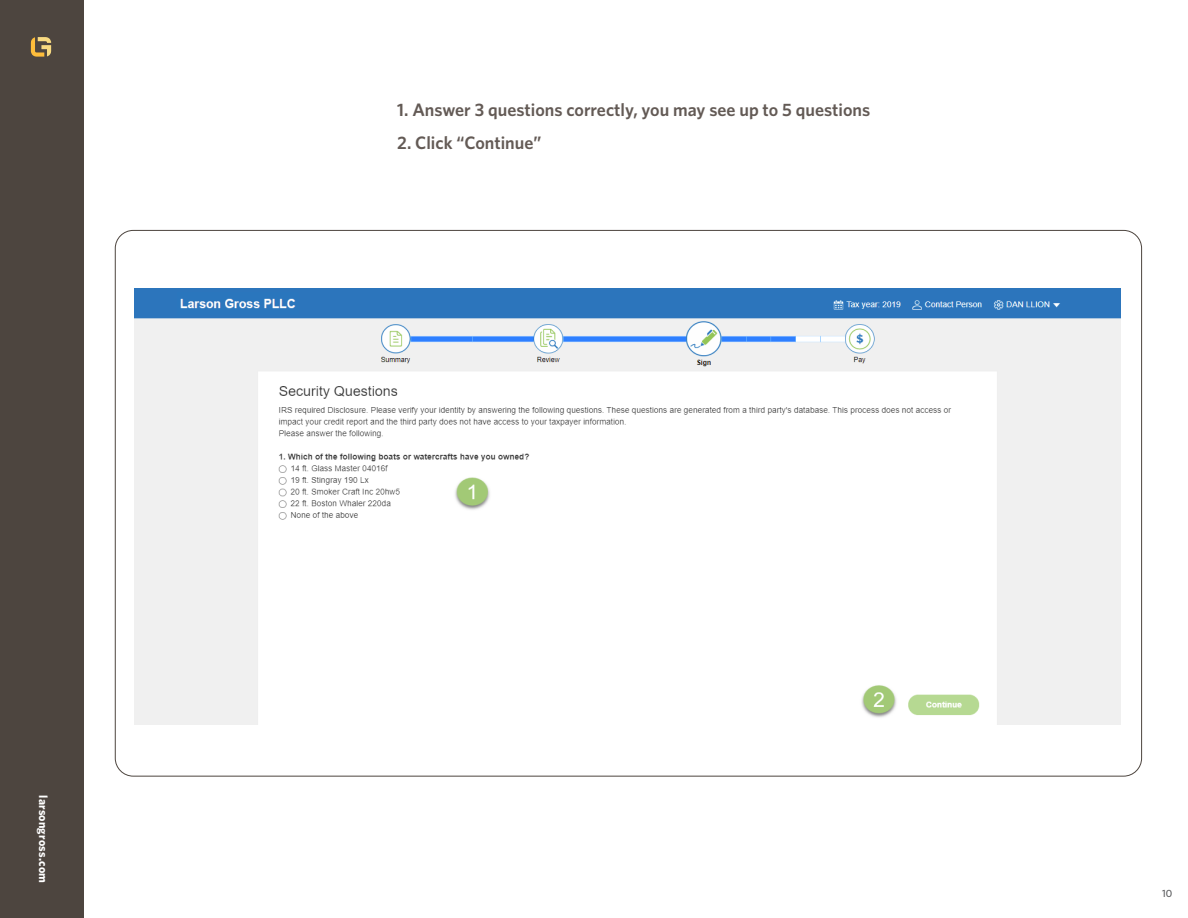
<style>
.page{position:relative;width:1188px;height:918px;background:#fff}
.page>*{position:absolute;margin:0;border:0;box-sizing:border-box;transform-origin:0 0}
.Introduction_Paragraph{font:600 18px "Whitney";color:#635a55}
.t1{font:700 12px "Whitney";letter-spacing:.015em;color:#fff}
.Bullet_List{font:500 10.5px "Whitney";color:#57585a}
</style>
<div class="page">
<div style="left:0;top:0;width:83px;height:918px;background:#4d453f"></div>
<svg style="left:31px;top:37px;width:20px;height:20px"></svg>
<img style="left:135px;top:288px;width:985px;height:437px">
<img style="left:178px;top:292px;width:121px;height:23px">
<p class="t1" style="left:51px;top:795px;width:89px;rotate:90deg">larsongross.com</p>
<p class="Introduction_Paragraph" style="left:397px;top:98px;width:474px">1. Answer 3 questions correctly, you may see up to 5 questions</p>
<p class="Introduction_Paragraph" style="left:397px;top:131px;width:146px">2. Click “Continue”</p>
<p class="Bullet_List" style="left:1162px;top:887px;width:12px">10</p>
</div>
